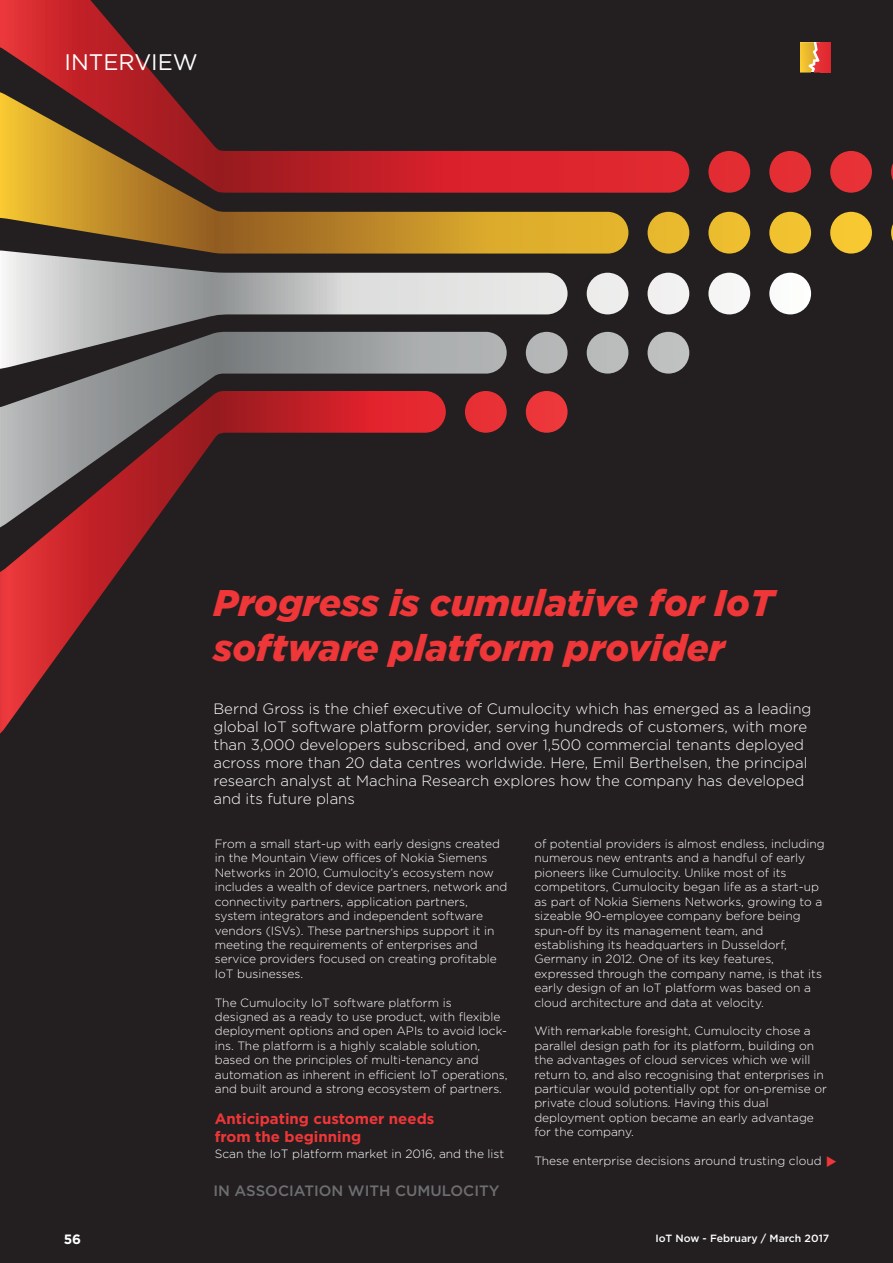
<style>
.page{position:relative;width:893px;height:1263px;background:#231f20}
.page>*{position:absolute;margin:0;border:0;box-sizing:border-box;transform-origin:0 0}
.t1{font:italic 900 37.05px/44.5px "Gotham";color:#ef3639}
.t2{font:22.5px "Gotham";color:#fff}
.t3{font:300 15px/18px "Gotham";color:#fff}
.t4{font:700 15px/18px "Gotham";color:#ef3639}
.t5{font:500 15px "Gotham";color:#6d6e70}
.t6{font:700 13.5px "Gotham";color:#fff}
.t7{font:300 12px/14.4px "Gotham";color:#fff}
.t8{font:500 10.5px "Gotham";color:#fff}
</style>
<div class="page">
<div style="left:587px;top:273px;width:41px;height:41px;background:#eeeded;border-radius:50%"></div>
<div style="left:648px;top:273px;width:41px;height:41px;background:#f2f1f1;border-radius:50%"></div>
<div style="left:708px;top:273px;width:42px;height:41px;background:#f6f6f5;border-radius:50%"></div>
<div style="left:769px;top:273px;width:42px;height:41px;background:#fdfdfc;border-radius:50%"></div>
<svg style="left:0;top:254px;width:568px;height:115px"></svg>
<svg style="left:0;top:332px;width:507px;height:99px"></svg>
<div style="left:526px;top:332px;width:42px;height:42px;background:#b5b7b7;border-radius:50%"></div>
<div style="left:587px;top:332px;width:41px;height:42px;background:#babbbb;border-radius:50%"></div>
<div style="left:648px;top:332px;width:41px;height:42px;background:#bfc1c0;border-radius:50%"></div>
<svg style="left:0;top:391px;width:446px;height:343px"></svg>
<div style="left:526px;top:391px;width:42px;height:42px;background:#ed383b;border-radius:50%"></div>
<div style="left:465px;top:391px;width:42px;height:42px;background:#e83035;border-radius:50%"></div>
<svg style="left:0;top:193px;width:628px;height:61px"></svg>
<div style="left:648px;top:212px;width:41px;height:42px;background:#e9b92e;border-radius:50%"></div>
<div style="left:708px;top:212px;width:42px;height:42px;background:#eebe2f;border-radius:50%"></div>
<div style="left:769px;top:212px;width:42px;height:42px;background:#f2c230;border-radius:50%"></div>
<div style="left:830px;top:212px;width:42px;height:42px;background:#f7c831;border-radius:50%"></div>
<svg style="left:891px;top:224px;width:2px;height:17px"></svg>
<svg style="left:0;top:0;width:689px;height:193px"></svg>
<div style="left:708px;top:151px;width:42px;height:42px;background:#e22d33;border-radius:50%"></div>
<div style="left:769px;top:151px;width:42px;height:42px;background:#e43034;border-radius:50%"></div>
<div style="left:830px;top:151px;width:42px;height:42px;background:#e73137;border-radius:50%"></div>
<svg style="left:891px;top:163px;width:2px;height:17px"></svg>
<svg style="left:800px;top:43px;width:20px;height:29px"></svg>
<div style="left:820px;top:43px;width:10px;height:29px;background:#e22b32"></div>
<h2 class="t2" style="left:65px;top:52px;width:135px">INTERVIEW</h2>
<h1 class="t1" style="left:213px;top:584px;width:562px">Progress is cumulative for IoT software platform provider</h1>
<p class="t3" style="left:213px;top:701px;width:599px">Bernd Gross is the chief executive of Cumulocity which has emerged as a leading global IoT software platform provider, serving hundreds of customers, with more than 3,000 developers subscribed, and over 1,500 commercial tenants deployed across more than 20 data centres worldwide. Here, Emil Berthelsen, the principal research analyst at Machina Research explores how the company has developed and its future plans</p>
<p class="t7" style="left:215px;top:837px;width:294px">From a small start-up with early designs created in the Mountain View offices of Nokia Siemens Networks in 2010, Cumulocity’s ecosystem now includes a wealth of device partners, network and connectivity partners, application partners, system integrators and independent software vendors (ISVs). These partnerships support it in meeting the requirements of enterprises and service providers focused on creating profitable IoT businesses.</p>
<p class="t7" style="left:215px;top:996px;width:294px">The Cumulocity IoT software platform is designed as a ready to use product, with flexible deployment options and open APIs to avoid lock&shy;ins. The platform is a highly scalable solution, based on the principles of multi-tenancy and automation as inherent in efficient IoT operations, and built around a strong ecosystem of partners.</p>
<p class="t4" style="left:215px;top:1111px;width:221px">Anticipating customer needs from the beginning</p>
<p class="t7" style="left:215px;top:1147px;width:291px">Scan the IoT platform market in 2016, and the list</p>
<p class="t5" style="left:213px;top:1185px;width:288px">IN ASSOCIATION WITH CUMULOCITY</p>
<p class="t7" style="left:534px;top:837px;width:292px">of potential providers is almost endless, including numerous new entrants and a handful of early pioneers like Cumulocity. Unlike most of its competitors, Cumulocity began life as a start-up as part of Nokia Siemens Networks, growing to a sizeable 90-employee company before being spun-off by its management team, and establishing its headquarters in Dusseldorf, Germany in 2012. One of its key features, expressed through the company name, is that its early design of an IoT platform was based on a cloud architecture and data at velocity.</p>
<p class="t7" style="left:534px;top:1025px;width:294px">With remarkable foresight, Cumulocity chose a parallel design path for its platform, building on the advantages of cloud services which we will return to, and also recognising that enterprises in particular would potentially opt for on-premise or private cloud solutions. Having this dual deployment option became an early advantage for the company.</p>
<p class="t7" style="left:534px;top:1154px;width:289px">These enterprise decisions around trusting cloud</p>
<p class="t6" style="left:64px;top:1234px;width:19px">56</p>
<p class="t8" style="left:655px;top:1234px;width:175px">IoT Now - February / March 2017</p>
</div>
